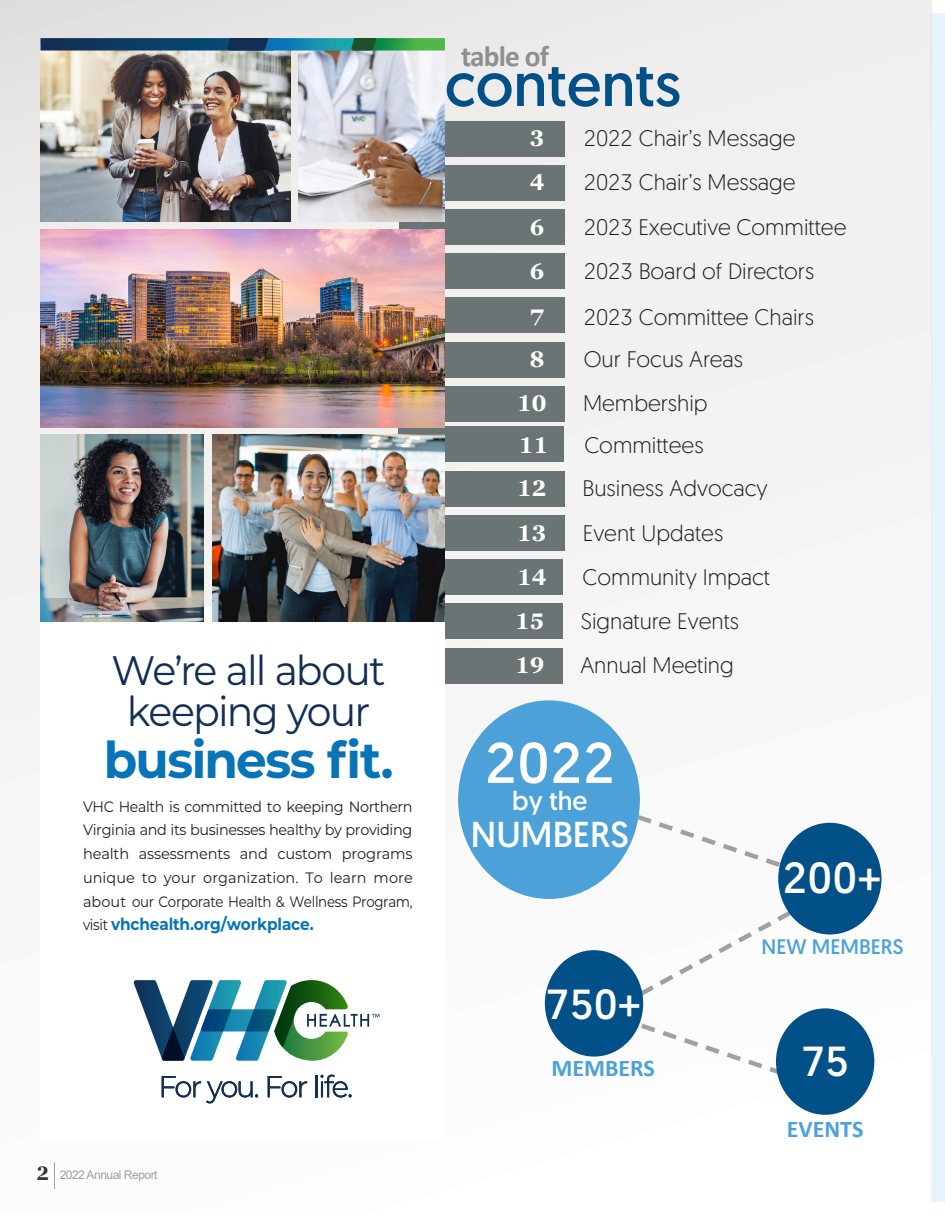
<style>
.page{position:relative;width:945px;height:1215px;background:#fff}
.page>*{position:absolute;margin:0;border:0;box-sizing:border-box;transform-origin:0 0}
.t1{font:61.5px "Geomanist";color:#015088}
.t2{font:57px "Geomanist";color:#fff}
.t3{font:700 50.7px "Montserrat";letter-spacing:-.03em;color:#0674b6;scale:.96 1}
.t4{font:43.5px "Geomanist";color:#fff}
.t5{font:42px "Geomanist";color:#fff}
.t6{font:41.1px/41.1px "Montserrat";letter-spacing:-.05em;color:#122e54;text-align:center;scale:.96 1}
.t7{font:36px "Geomanist";color:#fff}
.t8{font:700 29.4px "Calibri";letter-spacing:-.03em;color:#8c9093}
.t9{font:26.7px "Geomanist";color:#fff}
.t10{font:700 24px "Calibri";color:#4ca1d9}
.t11{font:300 22.5px "Geomanist";color:#231f20}
.t12{font:700 22.5px "Georgia";color:#fff}
.t13{font:21px "Geomanist";color:#4ca1d9}
.t14{font:700 19.5px "Georgia";color:#353534}
.t15{font:700 16.65px "Montserrat";letter-spacing:-.01em;color:#0674b6;scale:.92 1}
.t16{font:15px/23.7px "Montserrat";letter-spacing:-.025em;color:#231f20;text-align:justify;scale:.94 1}
.t17{font:12px "Arial";letter-spacing:-.04em;color:#9fa0a3}
.s1{font-weight:400;font-size:15px;color:#231f20}
</style>
<div class="page">
<div style="left:0;top:0;width:932px;height:1215px;background:#f5f4f3"></div>
<div style="left:932px;top:14px;width:13px;height:1188px;background:#e6f4fb"></div>
<div style="left:399px;top:121px;width:166px;height:36px;background:#6a7475"></div>
<div style="left:399px;top:165px;width:166px;height:36px;background:#6a7475"></div>
<div style="left:399px;top:209px;width:166px;height:36px;background:#6a7475"></div>
<div style="left:399px;top:253px;width:166px;height:36px;background:#6a7475"></div>
<div style="left:399px;top:297px;width:166px;height:36px;background:#6a7475"></div>
<div style="left:399px;top:342px;width:166px;height:36px;background:#6a7475"></div>
<div style="left:399px;top:386px;width:166px;height:36px;background:#6a7475"></div>
<div style="left:399px;top:471px;width:166px;height:36px;background:#6a7475"></div>
<div style="left:399px;top:515px;width:166px;height:36px;background:#6a7475"></div>
<div style="left:397px;top:559px;width:166px;height:36px;background:#6a7475"></div>
<div style="left:397px;top:603px;width:166px;height:36px;background:#6a7475"></div>
<div style="left:397px;top:648px;width:166px;height:35px;background:#6a7475"></div>
<div style="left:398px;top:426px;width:166px;height:36px;background:#6a7475"></div>
<div style="left:40px;top:608px;width:406px;height:533px;background:#fff"></div>
<div style="left:611px;top:1006px;width:197px;height:79px;background:#fcfcfc"></div>
<svg style="left:615px;top:810px;width:170px;height:58px"></svg>
<svg style="left:635px;top:907px;width:161px;height:89px"></svg>
<div style="left:778px;top:823px;width:103px;height:111px;background:#015088;border-radius:50%"></div>
<div style="left:545px;top:950px;width:98px;height:107px;background:#015088;border-radius:50%"></div>
<div style="left:458px;top:700px;width:182px;height:199px;background:#4ca1d9;border-radius:50%"></div>
<img style="left:40px;top:435px;width:164px;height:186px">
<img style="left:40px;top:229px;width:405px;height:199px">
<svg style="left:162px;top:1076px;width:96px;height:27px"></svg>
<svg style="left:268px;top:1076px;width:39px;height:22px"></svg>
<hr style="left:315px;top:1075px;width:2px;height:22px;background:#122f54">
<svg style="left:320px;top:1075px;width:32px;height:23px"></svg>
<svg style="left:134px;top:980px;width:245px;height:81px"></svg>
<img style="left:212px;top:435px;width:233px;height:186px">
<img style="left:40px;top:51px;width:250px;height:171px">
<img style="left:298px;top:51px;width:147px;height:171px">
<svg style="left:40px;top:38px;width:405px;height:13px;background:#1d646f"></svg>
<div style="left:776px;top:1008px;width:98px;height:107px;background:#015088;border-radius:50%"></div>
<svg style="left:54px;top:1162px;width:1px;height:27px"></svg>
<p class="t6" style="left:112px;top:648px;width:287px">We’re all about keeping your</p>
<p class="t3" style="left:104px;top:724px;width:303px">business fit.</p>
<p class="t16" style="left:83px;top:794px;width:352px">VHC Health is committed to keeping Northern Virginia and its businesses healthy by providing health assessments and custom programs unique to your organization. To learn more about our Corporate Health &amp; Wellness Program,</p>
<p class="t15" style="left:83px;top:912px;width:252px"><span class="s1">visit</span> vhchealth.org/workplace.</p>
<p class="t14" style="left:37px;top:1161px;width:14px">2</p>
<p class="t17" style="left:60px;top:1166px;width:99px">2022 Annual Report</p>
<p class="t8" style="left:461px;top:36px;width:89px">table of</p>
<p class="t1" style="left:445px;top:45px;width:238px">contents</p>
<p class="t12" style="left:530px;top:124px;width:16px">3</p>
<p class="t11" style="left:584px;top:124px;width:213px">2022 Chair’s Message</p>
<p class="t12" style="left:530px;top:168px;width:16px">4</p>
<p class="t11" style="left:584px;top:168px;width:213px">2023 Chair’s Message</p>
<p class="t12" style="left:530px;top:212px;width:16px">6</p>
<p class="t11" style="left:584px;top:212px;width:264px">2023 Executive Committee</p>
<p class="t12" style="left:530px;top:257px;width:16px">6</p>
<p class="t11" style="left:584px;top:257px;width:232px">2023 Board of Directors</p>
<p class="t12" style="left:530px;top:302px;width:16px">7</p>
<p class="t11" style="left:584px;top:302px;width:232px">2023 Committee Chairs</p>
<p class="t12" style="left:530px;top:345px;width:16px">8</p>
<p class="t11" style="left:584px;top:345px;width:161px">Our Focus Areas</p>
<p class="t12" style="left:517px;top:389px;width:31px">10</p>
<p class="t11" style="left:583px;top:389px;width:126px">Membership</p>
<p class="t12" style="left:519px;top:431px;width:31px">11</p>
<p class="t11" style="left:584px;top:431px;width:121px">Committees</p>
<p class="t12" style="left:517px;top:474px;width:31px">12</p>
<p class="t11" style="left:583px;top:474px;width:187px">Business Advocacy</p>
<p class="t12" style="left:517px;top:518px;width:31px">13</p>
<p class="t11" style="left:583px;top:518px;width:142px">Event Updates</p>
<p class="t12" style="left:517px;top:563px;width:31px">14</p>
<p class="t11" style="left:583px;top:563px;width:189px">Community Impact</p>
<p class="t12" style="left:515px;top:607px;width:31px">15</p>
<p class="t11" style="left:581px;top:607px;width:160px">Signature Events</p>
<p class="t12" style="left:515px;top:651px;width:31px">19</p>
<p class="t11" style="left:580px;top:651px;width:155px">Annual Meeting</p>
<p class="t2" style="left:484px;top:726px;width:132px">2022</p>
<p class="t9" style="left:512px;top:783px;width:77px">by the</p>
<p class="t7" style="left:471px;top:811px;width:159px">NUMBERS</p>
<p class="t5" style="left:546px;top:977px;width:97px">750+</p>
<p class="t10" style="left:551px;top:1051px;width:105px">MEMBERS</p>
<p class="t4" style="left:782px;top:849px;width:100px">200+</p>
<p class="t13" style="left:762px;top:933px;width:143px">NEW MEMBERS</p>
<p class="t5" style="left:801px;top:1034px;width:50px">75</p>
<p class="t10" style="left:787px;top:1112px;width:78px">EVENTS</p>
</div>
